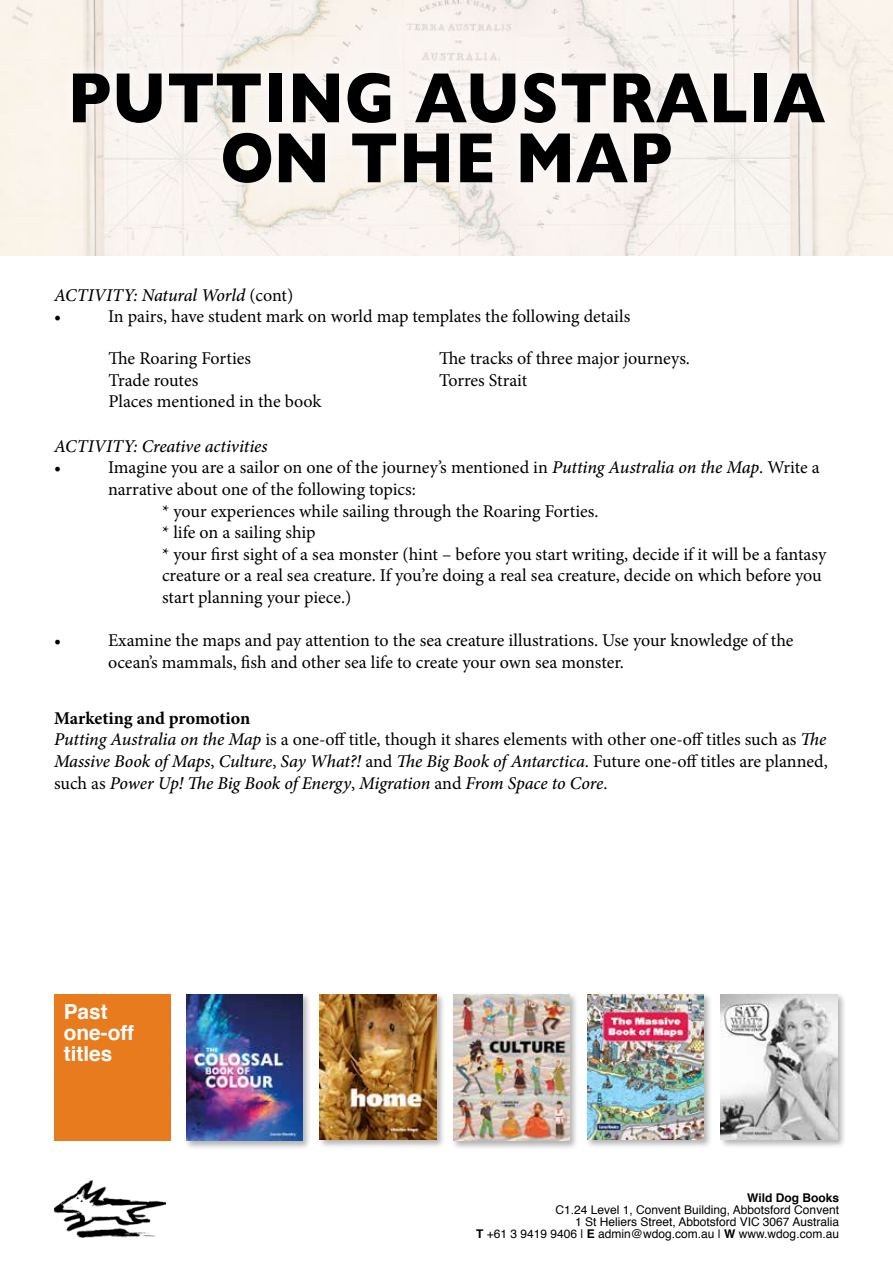
<style>
.page{position:relative;width:893px;height:1263px;background:#fff}
.page>*{position:absolute;margin:0;border:0;box-sizing:border-box;transform-origin:0 0}
.t1{font:700 72px/60px "Gill Sans";letter-spacing:.01em;color:#000;text-align:center;scale:.87 1}
.t2{font:700 20.85px/20.9px "Helvetica";color:#fff}
.t3{font:18px/21.6px "Minion Pro";color:#000}
.t4{font:italic 500 18px/21.6px "Minion Pro";letter-spacing:-.01em;color:#000}
.t5{font:12px/12px "Helvetica";color:#000;text-align:right}
.t6{font:700 12px "Helvetica";color:#000}
.s1{font-weight:400;font-style:normal}
.s2{font-weight:500;font-style:italic}
.s3{font-weight:700;font-style:normal}
.s4{font-weight:700}
</style>
<div class="page">
<img style="left:0;top:0;width:893px;height:255px">
<div style="left:60px;top:61px;width:776px;height:134px;background:#fff;opacity:.75"></div>
<div style="left:54px;top:994px;width:116px;height:147px;background:#e87b1e"></div>
<div style="left:184px;top:993px;width:128px;height:157px;background:#000;opacity:.3"></div>
<img style="left:186px;top:994px;width:116px;height:147px">
<div style="left:318px;top:993px;width:127px;height:156px;background:#000;opacity:.3"></div>
<img style="left:320px;top:994px;width:116px;height:145px">
<div style="left:452px;top:993px;width:127px;height:157px;background:#000;opacity:.3"></div>
<img style="left:453px;top:994px;width:117px;height:147px">
<div style="left:585px;top:993px;width:128px;height:156px;background:#000;opacity:.3"></div>
<img style="left:587px;top:994px;width:116px;height:145px">
<div style="left:719px;top:993px;width:127px;height:156px;background:#000;opacity:.3"></div>
<img style="left:721px;top:994px;width:116px;height:145px">
<img style="left:54px;top:1181px;width:111px;height:56px">
<h1 class="t1" style="left:68px;top:66px;width:872px">PUTTING AUSTRALIA<br>ON THE MAP</h1>
<p class="t4" style="left:54px;top:284px;width:241px">ACTIVITY: Natural World <span class="s1">(cont) •</span></p>
<p class="t3" style="left:108px;top:306px;width:524px">In pairs, have student mark on world map templates the following details</p>
<p class="t3" style="left:108px;top:348px;width:215px">The Roaring Forties<br>Trade routes<br>Places mentioned in the book</p>
<p class="t3" style="left:439px;top:348px;width:252px">The tracks of three major journeys.<br>Torres Strait</p>
<p class="t4" style="left:54px;top:435px;width:215px">ACTIVITY: Creative activities</p>
<p class="t3" style="left:54px;top:457px;width:9px">•</p>
<p class="t3" style="left:108px;top:457px;width:713px">Imagine you are a sailor on one of the journey’s mentioned in <span class="s2">Putting Australia on the Map</span>. Write a</p>
<p class="t3" style="left:108px;top:478px;width:309px">narrative about one of the following topics:</p>
<p class="t3" style="left:162px;top:500px;width:438px">* your experiences while sailing through the Roaring Forties.</p>
<p class="t3" style="left:162px;top:522px;width:155px">* life on a sailing ship</p>
<p class="t3" style="left:162px;top:543px;width:666px">* your first sight of a sea monster (hint – before you start writing, decide if it will be a fantasy</p>
<p class="t3" style="left:162px;top:565px;width:661px">creature or a real sea creature. If you’re doing a real sea creature, decide on which before you</p>
<p class="t3" style="left:162px;top:586px;width:191px">start planning your piece.)</p>
<p class="t3" style="left:54px;top:630px;width:9px">•</p>
<p class="t3" style="left:108px;top:630px;width:687px">Examine the maps and pay attention to the sea creature illustrations. Use your knowledge of the ocean’s mammals, fish and other sea life to create your own sea monster.</p>
<p class="t4" style="left:54px;top:707px;width:775px"><span class="s3">Marketing and promotion<br></span>Putting Australia on the Map <span class="s1">is a one-off title, though it shares elements with other one-off titles such as</span> The Massive Book of Maps<span class="s1">,</span> Culture<span class="s1">,</span> Say What?! <span class="s1">and</span> The Big Book of Antarctica<span class="s1">. Future one-off titles are planned, such as</span> Power Up! The Big Book of Energy<span class="s1">,</span> Migration <span class="s1">and</span> From Space to Core<span class="s1">.</span></p>
<p class="t2" style="left:64px;top:1002px;width:72px">Past one-off titles</p>
<p class="t6" style="left:747px;top:1188px;width:93px">Wild Dog Books</p>
<p class="t5" style="left:476px;top:1204px;width:364px">C1.24 Level 1, Convent Building, Abbotsford Convent<br>1 St Heliers Street, Abbotsford VIC 3067 Australia<br><span class="s4">T</span> +61 3 9419 9406 | <span class="s4">E</span> admin@wdog.com.au | <span class="s4">W</span> www.wdog.com.au</p>
</div>
